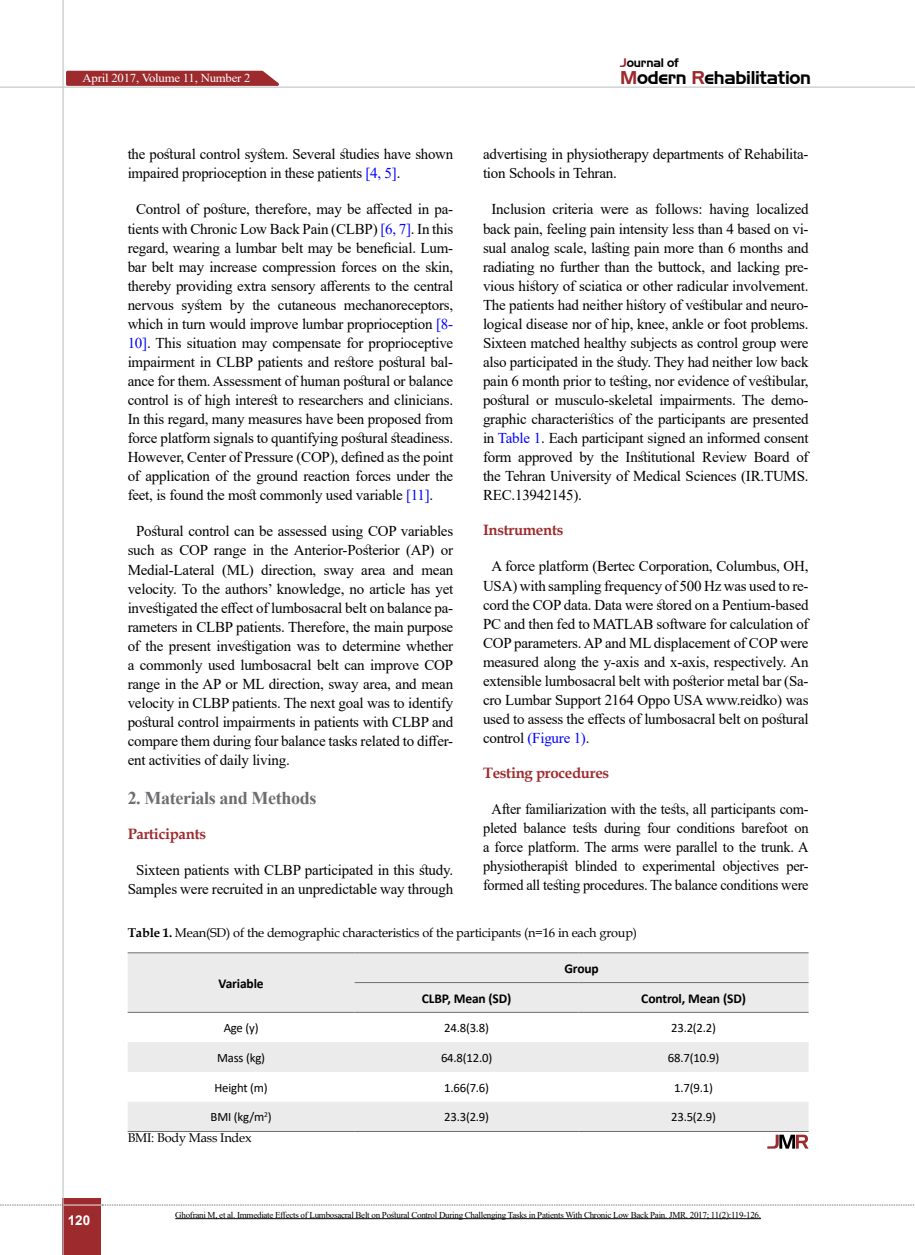
<style>
.page{position:relative;width:915px;height:1255px;background:#fff}
.page>*{position:absolute;margin:0;border:0;box-sizing:border-box;transform-origin:0 0}
.t1{font:700 18px "Times New Roman";letter-spacing:-.02em;color:#6d6e71}
.t2{font:18px "Aero Regular SWFTE";letter-spacing:-.015em;color:#000}
.t3{font:15px/19px "Times New Roman";letter-spacing:-.015em;color:#000;text-align:justify}
.t4{font:15px/19px "Times New Roman";letter-spacing:-.015em;color:#000;text-align:center;scale:.96 1}
.t5{font:700 15px "Book Antiqua";letter-spacing:-.02em;color:#9d2a2d}
.t6{font:700 13.5px "Calibri";letter-spacing:-.01em;color:#000}
.t7{font:700 13.5px "Arial";color:#fff}
.t8{font:12.75px "Calibri";letter-spacing:-.015em;color:#000}
.t9{font:12.75px "Book Antiqua";letter-spacing:-.015em;color:#000}
.t10{font:12.15px "Times New Roman";letter-spacing:-.015em;color:#fff;scale:1.05 1}
.t11{font:12px "Aero Regular SWFTE";letter-spacing:-.015em;color:#000}
.t12{font:9px "Times New Roman";letter-spacing:-.03em;color:#000}
.s1{color:#9d2a2d}
.s2{color:#00f}
.s3{font-weight:700}
</style>
<div class="page">
<div style="left:63px;top:1198px;width:38px;height:56px;background:#9d2a2d"></div>
<hr style="left:62px;top:0;width:2px;height:1254px;background:#c2c4c6">
<hr style="left:0;top:87px;width:914px;height:1px;background:#c2c4c6">
<hr style="left:63px;top:1204px;width:38px;height:1px;background:#ebebec">
<svg style="left:0;top:1204px;width:63px;height:1px"></svg>
<svg style="left:102px;top:1204px;width:813px;height:1px"></svg>
<hr style="left:175px;top:1218px;width:585px;height:1px;background:#000">
<svg style="left:128px;top:953px;width:680px;height:178px;fill:#ebebec"></svg>
<hr style="left:128px;top:952px;width:226px;height:1px;background:#6d6e71">
<hr style="left:354px;top:952px;width:224px;height:1px;background:#6d6e71">
<hr style="left:578px;top:952px;width:230px;height:1px;background:#6d6e71">
<hr style="left:354px;top:982px;width:224px;height:1px;background:#6d6e71">
<hr style="left:578px;top:982px;width:230px;height:1px;background:#6d6e71">
<hr style="left:128px;top:1011px;width:226px;height:1px;background:#6d6e71">
<hr style="left:354px;top:1011px;width:224px;height:1px;background:#6d6e71">
<hr style="left:578px;top:1011px;width:230px;height:1px;background:#6d6e71">
<hr style="left:128px;top:1131px;width:226px;height:1px;background:#6d6e71">
<hr style="left:354px;top:1131px;width:224px;height:1px;background:#6d6e71">
<hr style="left:578px;top:1131px;width:230px;height:1px;background:#6d6e71">
<svg style="left:767px;top:1134px;width:41px;height:14px"></svg>
<svg style="left:64px;top:70px;width:222px;height:17px;background:#ac4d4f"></svg>
<p class="t10" style="left:82px;top:69px;width:161px">April 2017, Volume 11, Number 2</p>
<p class="t11" style="left:620px;top:55px;width:60px"><span class="s1">J</span>ournal of</p>
<p class="t2" style="left:620px;top:67px;width:192px"><span class="s1">M</span>odern <span class="s1">R</span>ehabilitation</p>
<p class="t3" style="left:128px;top:144px;width:327px">the postural control system. Several studies have shown impaired proprioception in these patients <span class="s2">[4, 5]</span>.</p>
<p class="t3" style="left:128px;top:199px;width:327px;text-indent:9px">Control of posture, therefore, may be affected in pa&shy;tients with Chronic Low Back Pain (CLBP) <span class="s2">[6, 7]</span>. In this regard, wearing a lumbar belt may be beneficial. Lum&shy;bar belt may increase compression forces on the skin, thereby providing extra sensory afferents to the central nervous system by the cutaneous mechanoreceptors, which in turn would improve lumbar proprioception <span class="s2">[8- 10]</span>. This situation may compensate for proprioceptive impairment in CLBP patients and restore postural bal&shy;ance for them. Assessment of human postural or balance control is of high interest to researchers and clinicians.<br>In this regard, many measures have been proposed from force platform signals to quantifying postural steadiness.<br>However, Center of Pressure (COP), defined as the point of application of the ground reaction forces under the feet, is found the most commonly used variable <span class="s2">[11]</span>.</p>
<p class="t3" style="left:128px;top:521px;width:327px;text-indent:9px">Postural control can be assessed using COP variables such as COP range in the Anterior-Posterior (AP) or Medial-Lateral (ML) direction, sway area and mean velocity. To the authors’ knowledge, no article has yet investigated the effect of lumbosacral belt on balance pa&shy;rameters in CLBP patients. Therefore, the main purpose of the present investigation was to determine whether a commonly used lumbosacral belt can improve COP range in the AP or ML direction, sway area, and mean velocity in CLBP patients. The next goal was to identify postural control impairments in patients with CLBP and compare them during four balance tasks related to differ&shy;ent activities of daily living.</p>
<p class="t1" style="left:128px;top:784px;width:190px">2. Materials and Methods</p>
<p class="t5" style="left:128px;top:823px;width:80px">Participants</p>
<p class="t3" style="left:128px;top:859px;width:327px;text-align:center">Sixteen patients with CLBP participated in this study.<br>Samples were recruited in an unpredictable way through</p>
<p class="t3" style="left:483px;top:144px;width:327px">advertising in physiotherapy departments of Rehabilita&shy;tion Schools in Tehran.</p>
<p class="t3" style="left:483px;top:199px;width:327px;text-indent:9px">Inclusion criteria were as follows: having localized back pain, feeling pain intensity less than 4 based on vi&shy;sual analog scale, lasting pain more than 6 months and radiating no further than the buttock, and lacking pre&shy;vious history of sciatica or other radicular involvement.<br>The patients had neither history of vestibular and neuro&shy;logical disease nor of hip, knee, ankle or foot problems.<br>Sixteen matched healthy subjects as control group were also participated in the study. They had neither low back pain 6 month prior to testing, nor evidence of vestibular, postural or musculo-skeletal impairments. The demo&shy;graphic characteristics of the participants are presented in <span class="s2">Table 1</span>. Each participant signed an informed consent form approved by the Institutional Review Board of the Tehran University of Medical Sciences (IR.TUMS.<br>REC.13942145).</p>
<p class="t5" style="left:483px;top:520px;width:82px">Instruments</p>
<p class="t3" style="left:483px;top:556px;width:327px;text-indent:9px">A force platform (Bertec Corporation, Columbus, OH, USA) with sampling frequency of 500 Hz was used to re&shy;cord the COP data. Data were stored on a Pentium-based PC and then fed to MATLAB software for calculation of COP parameters. AP and ML displacement of COP were measured along the y-axis and x-axis, respectively. An extensible lumbosacral belt with posterior metal bar (Sa&shy;cro Lumbar Support 2164 Oppo USA www.reidko) was used to assess the effects of lumbosacral belt on postural control <span class="s2">(Figure 1)</span>.</p>
<p class="t5" style="left:483px;top:762px;width:128px">Testing procedures</p>
<p class="t4" style="left:483px;top:799px;width:340px">After familiarization with the tests, all participants com&shy;pleted balance tests during four conditions barefoot on a force platform. The arms were parallel to the trunk. A physiotherapist blinded to experimental objectives per&shy;formed all testing procedures. The balance conditions were</p>
<p class="t9" style="left:128px;top:923px;width:510px"><span class="s3">Table 1.</span> Mean(SD) of the demographic characteristics of the participants (n=16 in each group)</p>
<p class="t6" style="left:218px;top:973px;width:47px">Variable</p>
<p class="t6" style="left:564px;top:958px;width:36px">Group</p>
<p class="t6" style="left:421px;top:988px;width:91px">CLBP, Mean (SD)</p>
<p class="t6" style="left:641px;top:988px;width:106px">Control, Mean (SD)</p>
<p class="t7" style="left:68px;top:1210px;width:24px">120</p>
<p class="t8" style="left:224px;top:1018px;width:36px">Age (y)</p>
<p class="t8" style="left:444px;top:1018px;width:46px">24.8(3.8)</p>
<p class="t8" style="left:671px;top:1018px;width:46px">23.2(2.2)</p>
<p class="t8" style="left:217px;top:1048px;width:49px">Mass (kg)</p>
<p class="t8" style="left:441px;top:1048px;width:53px">64.8(12.0)</p>
<p class="t8" style="left:667px;top:1048px;width:53px">68.7(10.9)</p>
<p class="t8" style="left:214px;top:1078px;width:55px">Height (m)</p>
<p class="t8" style="left:444px;top:1078px;width:46px">1.66(7.6)</p>
<p class="t8" style="left:674px;top:1078px;width:40px">1.7(9.1)</p>
<p class="t8" style="left:210px;top:1108px;width:62px">BMI (kg/m<sup>2</sup>)</p>
<p class="t8" style="left:444px;top:1108px;width:46px">23.3(2.9)</p>
<p class="t8" style="left:671px;top:1108px;width:46px">23.5(2.9)</p>
<p class="t9" style="left:128px;top:1129px;width:125px">BMI: Body Mass Index</p>
<p class="t12" style="left:175px;top:1208px;width:587px">Ghofrani M, et al. Immediate Effects of Lumbosacral Belt on Postural Control During Challenging Tasks in Patients With Chronic Low Back Pain. JMR. 2017; 11(2):119-126.</p>
</div>
